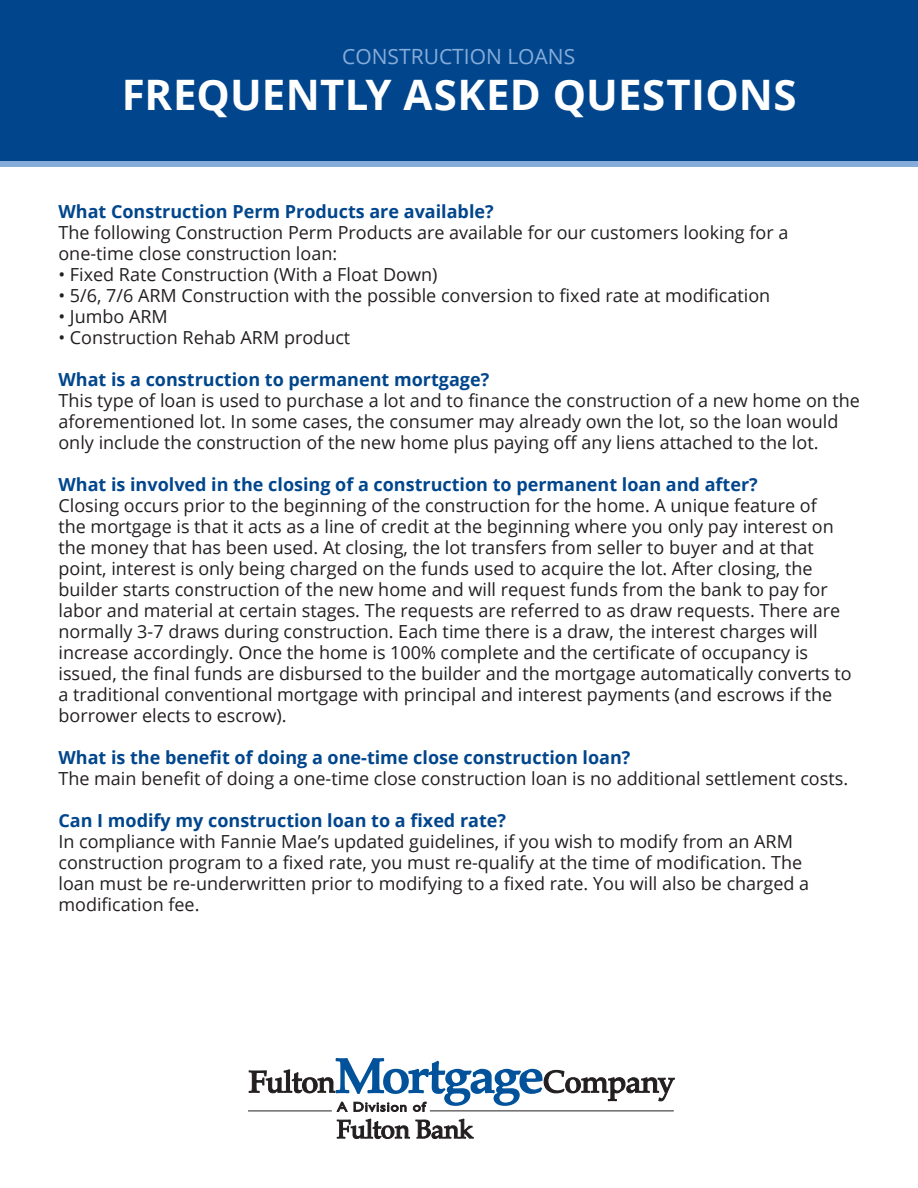
<style>
.page{position:relative;width:918px;height:1188px;background:#fff}
.page>*{position:absolute;margin:0;border:0;box-sizing:border-box;transform-origin:0 0}
.t1{font:700 42px "Open Sans";letter-spacing:.01em;color:#fff}
.t2{font:21px "Open Sans";color:#86acda}
.t3{font:18px/21px "Open Sans";color:#231f20}
.s1{font-weight:700;color:#01468c}
</style>
<div class="page">
<div style="left:0;top:0;width:918px;height:161px;background:#01468c"></div>
<div style="left:0;top:161px;width:918px;height:6px;background:#86acda"></div>
<svg style="left:336px;top:1118px;width:138px;height:21px"></svg>
<svg style="left:248px;top:1058px;width:427px;height:54px"></svg>
<hr style="left:248px;top:1111px;width:84px;height:1px;background:#231f20">
<hr style="left:430px;top:1111px;width:244px;height:1px;background:#231f20">
<p class="t2" style="left:342px;top:42px;width:235px">CONSTRUCTION LOANS</p>
<p class="t1" style="left:122px;top:65px;width:676px">FREQUENTLY ASKED QUESTIONS</p>
<p class="t3" style="left:58px;top:201px;width:731px"><span class="s1">What Construction Perm Products are available?<br></span>The following Construction Perm Products are available for our customers looking for a one-time close construction loan:</p>
<p class="t3" style="left:58px;top:264px;width:380px">• Fixed Rate Construction (With a Float Down)</p>
<p class="t3" style="left:58px;top:285px;width:713px">• 5/6, 7/6 ARM Construction with the possible conversion to fixed rate at modification</p>
<p class="t3" style="left:58px;top:306px;width:111px">• Jumbo ARM</p>
<p class="t3" style="left:58px;top:327px;width:293px">• Construction Rehab ARM product</p>
<p class="t3" style="left:58px;top:369px;width:803px"><span class="s1">What is a construction to permanent mortgage?<br></span>This type of loan is used to purchase a lot and to finance the construction of a new home on the aforementioned lot. In some cases, the consumer may already own the lot, so the loan would only include the construction of the new home plus paying off any liens attached to the lot.</p>
<p class="t3" style="left:58px;top:474px;width:795px"><span class="s1">What is involved in the closing of a construction to permanent loan and after?<br></span>Closing occurs prior to the beginning of the construction for the home. A unique feature of<br>the mortgage is that it acts as a line of credit at the beginning where you only pay interest on the money that has been used. At closing, the lot transfers from seller to buyer and at that point, interest is only being charged on the funds used to acquire the lot. After closing, the builder starts construction of the new home and will request funds from the bank to pay for labor and material at certain stages. The requests are referred to as draw requests. There are normally 3-7 draws during construction. Each time there is a draw, the interest charges will increase accordingly. Once the home is 100% complete and the certificate of occupancy is issued, the final funds are disbursed to the builder and the mortgage automatically converts to a traditional conventional mortgage with principal and interest payments (and escrows if the borrower elects to escrow).</p>
<p class="t3" style="left:58px;top:747px;width:791px"><span class="s1">What is the benefit of doing a one-time close construction loan?<br></span>The main benefit of doing a one-time close construction loan is no additional settlement costs.</p>
<p class="t3" style="left:58px;top:810px;width:752px"><span class="s1">Can I modify my construction loan to a fixed rate?<br></span>In compliance with Fannie Mae’s updated guidelines, if you wish to modify from an ARM construction program to a fixed rate, you must re-qualify at the time of modification. The loan must be re-underwritten prior to modifying to a fixed rate. You will also be charged a modification fee.</p>
</div>
